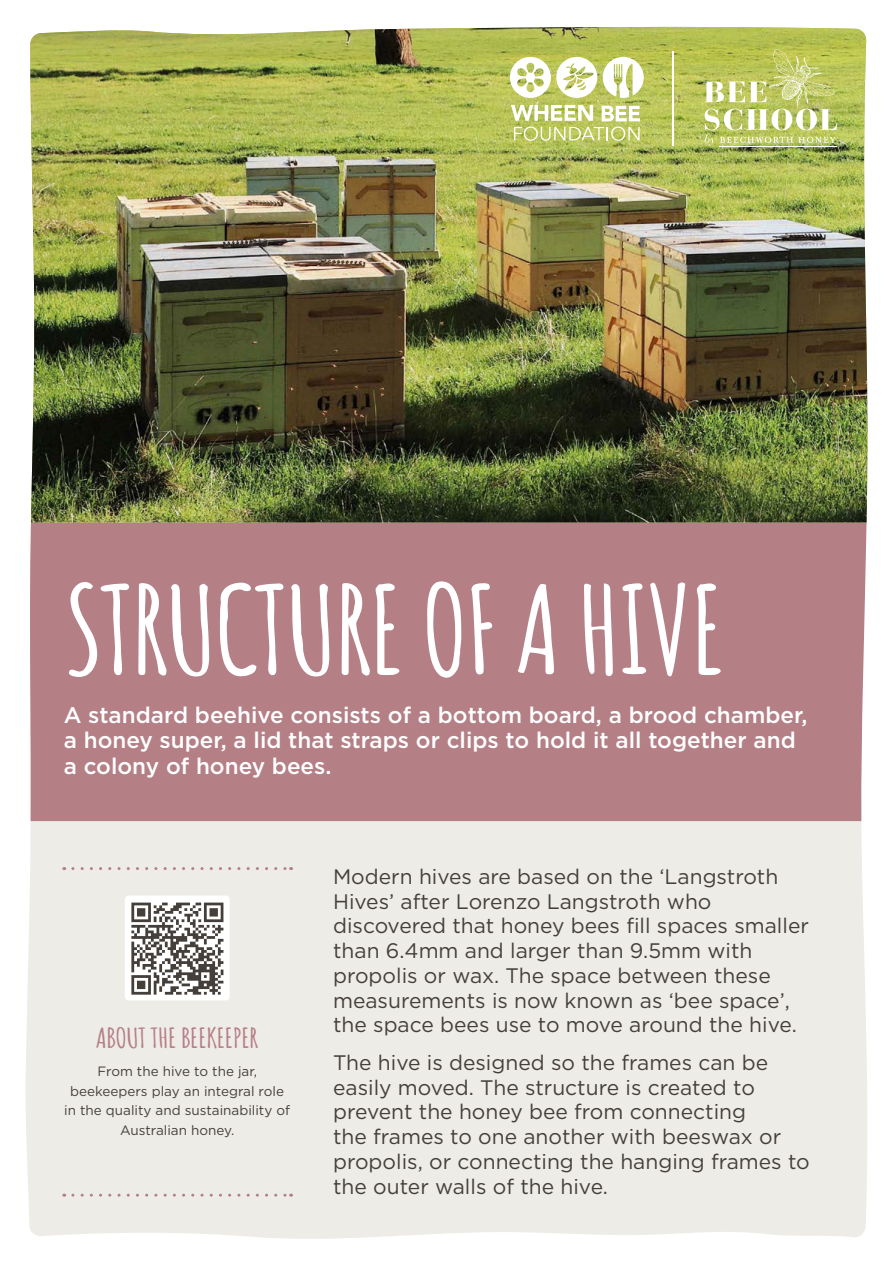
<style>
.page{position:relative;width:893px;height:1263px;background:#fff}
.page>*{position:absolute;margin:0;border:0;box-sizing:border-box;transform-origin:0 0}
.t1{font:700 120px "Amatic SC";letter-spacing:-.03em;color:#fff;scale:1.1 1}
.t2{font:700 27px "Amatic SC";letter-spacing:-.03em;color:#b57f86;scale:1.2 1}
.t3{font:500 22.5px/25.5px "Gotham";color:#fff}
.t4{font:21px/24.8px "Gotham";color:#443f3b}
.t5{font:13.5px/19.5px "Gotham";color:#443f3b;text-align:center}
</style>
<div class="page">
<div style="left:30px;top:522px;width:836px;height:299px;background:#b57f86"></div>
<img style="left:30px;top:27px;width:838px;height:495px">
<div style="left:25px;top:821px;width:842px;height:418px;background:#eeece6"></div>
<svg style="left:73px;top:867px;width:219px;height:3px"></svg>
<svg style="left:73px;top:1194px;width:219px;height:3px"></svg>
<hr style="left:673px;top:51px;width:1px;height:95px;background:#fff">
<svg style="left:602px;top:106px;width:38px;height:15px"></svg>
<svg style="left:514px;top:127px;width:126px;height:14px"></svg>
<svg style="left:510px;top:57px;width:87px;height:41px"></svg>
<svg style="left:603px;top:57px;width:41px;height:41px"></svg>
<svg style="left:511px;top:105px;width:82px;height:16px"></svg>
<svg style="left:705px;top:49px;width:132px;height:97px"></svg>
<hr style="left:719px;top:146px;width:118px;height:1px;background:#fff">
<div style="left:125px;top:895px;width:105px;height:105px;background:#fff;border-radius:4px"></div>
<svg style="left:131px;top:902px;width:92px;height:93px"></svg>
<h1 class="t1" style="left:64px;top:538px;width:604px">STRUCTURE OF A HIVE</h1>
<p class="t3" style="left:64px;top:702px;width:745px">A standard beehive consists of a bottom board, a brood chamber, a honey super, a lid that straps or clips to hold it all together and a colony of honey bees.</p>
<p class="t2" style="left:96px;top:1018px;width:137px">ABOUT THE BEEKEEPER</p>
<p class="t5" style="left:64px;top:1062px;width:227px">From the hive to the jar, beekeepers play an integral role in the quality and sustainability of<br>Australian honey.</p>
<p class="t4" style="left:333px;top:864px;width:477px">Modern hives are based on the ‘Langstroth Hives’ after Lorenzo Langstroth who discovered that honey bees fill spaces smaller than 6.4mm and larger than 9.5mm with propolis or wax. The space between these measurements is now known as ‘bee space’, the space bees use to move around the hive.</p>
<p class="t4" style="left:333px;top:1050px;width:478px">The hive is designed so the frames can be easily moved. The structure is created to prevent the honey bee from connecting<br>the frames to one another with beeswax or propolis, or connecting the hanging frames to the outer walls of the hive.</p>
</div>
